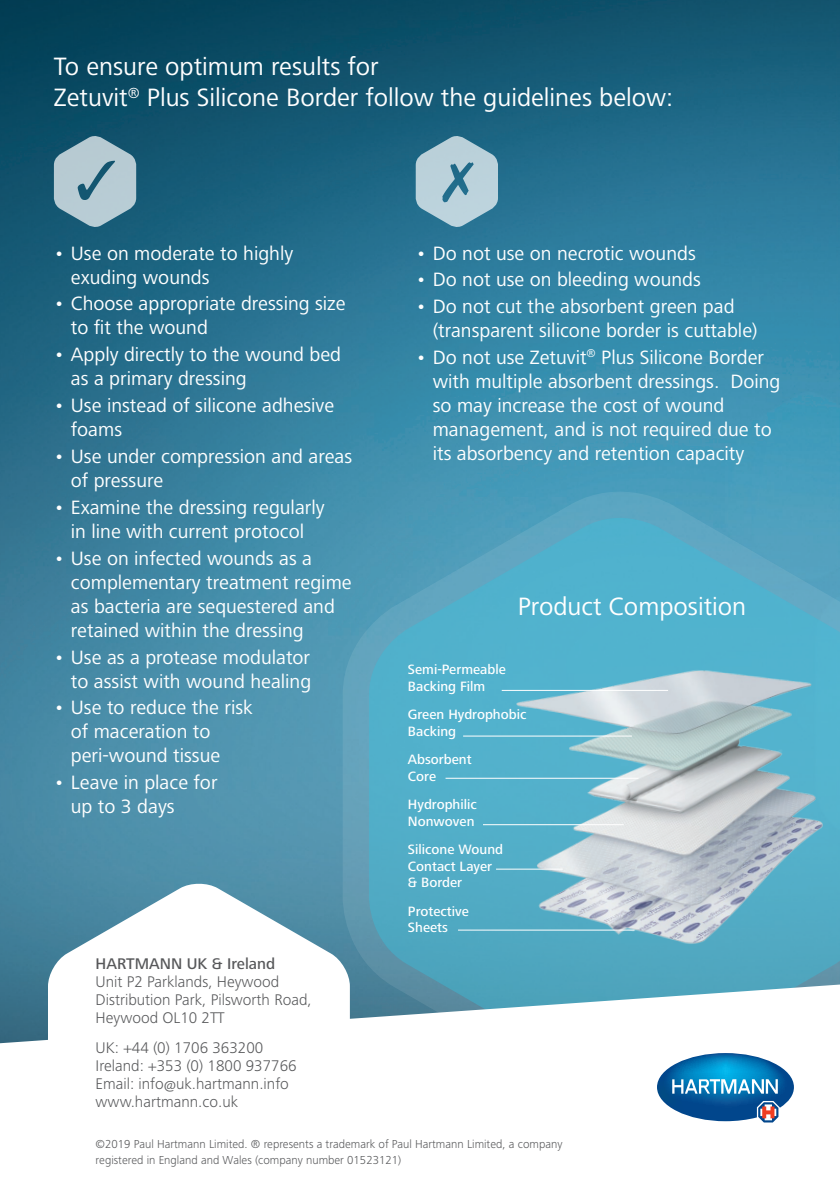
<style>
.page{position:relative;width:840px;height:1191px;background:#fff}
.page>*{position:absolute;margin:0;border:0;box-sizing:border-box;transform-origin:0 0}
.t1{font:26px/31.2px "Frutiger Next LT";color:#fff}
.t2{font:20px/24px "Frutiger Next LT";color:#fff}
.t3{font:300 16px/18px "Frutiger Next LT";color:#57585a}
.t4{font:500 16px "Frutiger Next LT";color:#57585a}
.t5{font:500 14px/16.8px "Frutiger Next LT";color:#fff}
.t6{font:300 12px/16px "Frutiger Next LT";color:#57585a}
</style>
<div class="page">
<img style="left:0;top:0;width:839px;height:984px">
<svg style="left:340px;top:489px;width:499px;height:495px;background:#52a7c3"></svg>
<svg style="left:0;top:984px;width:839px;height:139px"></svg>
<svg style="left:656px;top:1053px;width:137px;height:69px"></svg>
<svg style="left:48px;top:882px;width:302px;height:241px"></svg>
<svg style="left:54px;top:134px;width:82px;height:95px;background:#85a7b5"></svg>
<svg style="left:415px;top:134px;width:82px;height:95px;background:#8ab1c1"></svg>
<img style="left:486px;top:649px;width:350px;height:316px">
<hr style="left:501px;top:690px;width:166px;height:1px;background:#fff">
<hr style="left:463px;top:735px;width:168px;height:1px;background:#fff">
<hr style="left:445px;top:777px;width:193px;height:1px;background:#fff">
<hr style="left:482px;top:824px;width:141px;height:1px;background:#fff">
<hr style="left:495px;top:868px;width:67px;height:1px;background:#fff">
<hr style="left:458px;top:929px;width:176px;height:1px;background:#fff">
<p class="t1" style="left:54px;top:51px;width:620px">To ensure optimum results for<br>Zetuvit<sup>®</sup> Plus Silicone Border follow the guidelines below:</p>
<p class="t2" style="left:71px;top:241px;width:224px;text-indent:-17px">• Use on moderate to highly exuding wounds</p>
<p class="t2" style="left:71px;top:292px;width:276px;text-indent:-17px">• Choose appropriate dressing size to fit the wound</p>
<p class="t2" style="left:71px;top:343px;width:271px;text-indent:-17px">• Apply directly to the wound bed as a primary dressing</p>
<p class="t2" style="left:71px;top:393px;width:265px;text-indent:-17px">• Use instead of silicone adhesive foams</p>
<p class="t2" style="left:71px;top:444px;width:282px;text-indent:-17px">• Use under compression and areas of pressure</p>
<p class="t2" style="left:54px;top:495px;width:272px;text-align:center">• Examine the dressing regularly in line with current protocol</p>
<p class="t2" style="left:71px;top:546px;width:282px;text-indent:-17px">• Use on infected wounds as a complementary treatment regime as bacteria are sequestered and retained within the dressing</p>
<p class="t2" style="left:54px;top:645px;width:259px;text-align:right">• Use as a protease modulator to assist with wound healing</p>
<p class="t2" style="left:71px;top:696px;width:183px;text-indent:-17px">• Use to reduce the risk of maceration to peri-wound tissue</p>
<p class="t2" style="left:71px;top:770px;width:148px;text-indent:-17px">• Leave in place for up to 3 days</p>
<p class="t2" style="left:415px;top:241px;width:281px">• Do not use on necrotic wounds</p>
<p class="t2" style="left:415px;top:268px;width:286px">• Do not use on bleeding wounds</p>
<p class="t2" style="left:432px;top:295px;width:326px;text-indent:-17px">• Do not cut the absorbent green pad (transparent silicone border is cuttable)</p>
<p class="t2" style="left:432px;top:345px;width:349px;text-indent:-17px">• Do not use Zetuvit<sup>®</sup> Plus Silicone Border with multiple absorbent dressings. Doing so may increase the cost of wound management, and is not required due to its absorbency and retention capacity</p>
<p class="t1" style="left:517px;top:591px;width:230px">Product Composition</p>
<p class="t5" style="left:408px;top:661px;width:99px">Semi-Permeable<br>Backing Film</p>
<p class="t5" style="left:408px;top:706px;width:120px">Green Hydrophobic<br>Backing</p>
<p class="t5" style="left:408px;top:751px;width:65px">Absorbent<br>Core</p>
<p class="t5" style="left:408px;top:796px;width:70px">Hydrophilic<br>Nonwoven</p>
<p class="t5" style="left:408px;top:840px;width:97px">Silicone Wound<br>Contact Layer &amp; Border</p>
<p class="t5" style="left:408px;top:902px;width:62px">Protective<br>Sheets</p>
<p class="t4" style="left:96px;top:955px;width:181px">HARTMANN UK &amp; Ireland</p>
<p class="t3" style="left:96px;top:973px;width:217px">Unit P2 Parklands, Heywood<br>Distribution Park, Pilsworth Road,<br>Heywood OL10 2TT</p>
<p class="t3" style="left:96px;top:1038px;width:202px">UK: +44 (0) 1706 363200<br>Ireland: +353 (0) 1800 937766<br>Email: info@uk.hartmann.info</p>
<p class="t3" style="left:96px;top:1092px;width:144px">www.hartmann.co.uk</p>
<p class="t6" style="left:96px;top:1135px;width:468px">©2019 Paul Hartmann Limited. ® represents a trademark of Paul Hartmann Limited, a company registered in England and Wales (company number 01523121)</p>
</div>
